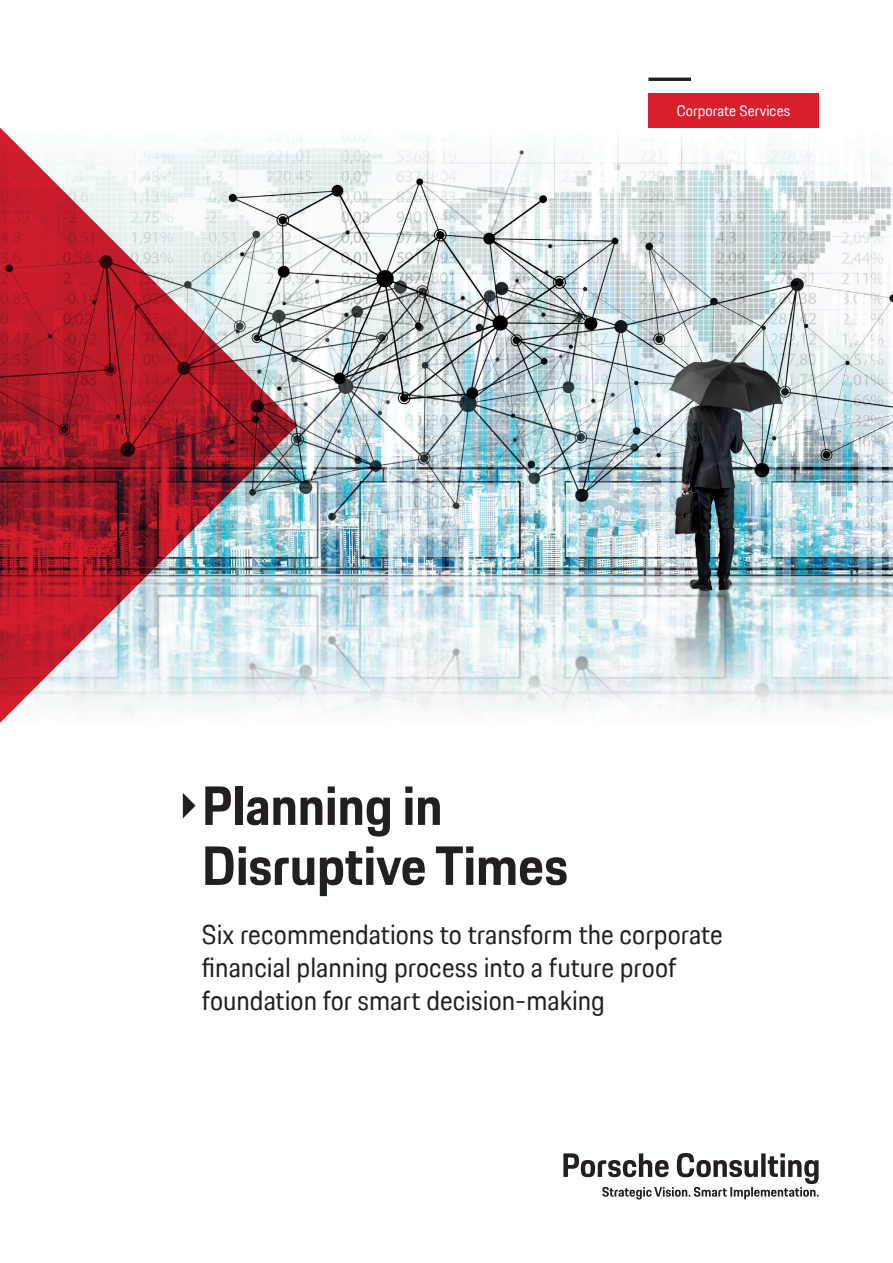
<style>
.page{position:relative;width:893px;height:1263px;background:#fff}
.page>*{position:absolute;margin:0;border:0;box-sizing:border-box;transform-origin:0 0}
.t1{font:700 54px/60px "Porsche Next TT";color:#231f20}
.t2{font:27px/33px "Porsche Next TT";color:#231f20}
.t3{font:15px "Porsche Next TT";color:#fff}
</style>
<div class="page">
<svg style="left:563px;top:1153px;width:256px;height:46px"></svg>
<img style="left:298px;top:127px;width:595px;height:587px">
<hr style="left:648px;top:78px;width:43px;height:3px;background:#231f20">
<svg style="left:183px;top:793px;width:13px;height:25px"></svg>
<svg style="left:0;top:127px;width:298px;height:596px"></svg>
<div style="left:648px;top:93px;width:171px;height:34px;background:#da1e2d"></div>
<p class="t3" style="left:677px;top:100px;width:115px">Corporate Services</p>
<h1 class="t1" style="left:202px;top:776px;width:368px">Planning in<br>Disruptive Times</h1>
<p class="t2" style="left:202px;top:918px;width:522px">Six recommendations to transform the corporate financial planning process into a future proof foundation for smart decision-making</p>
</div>
